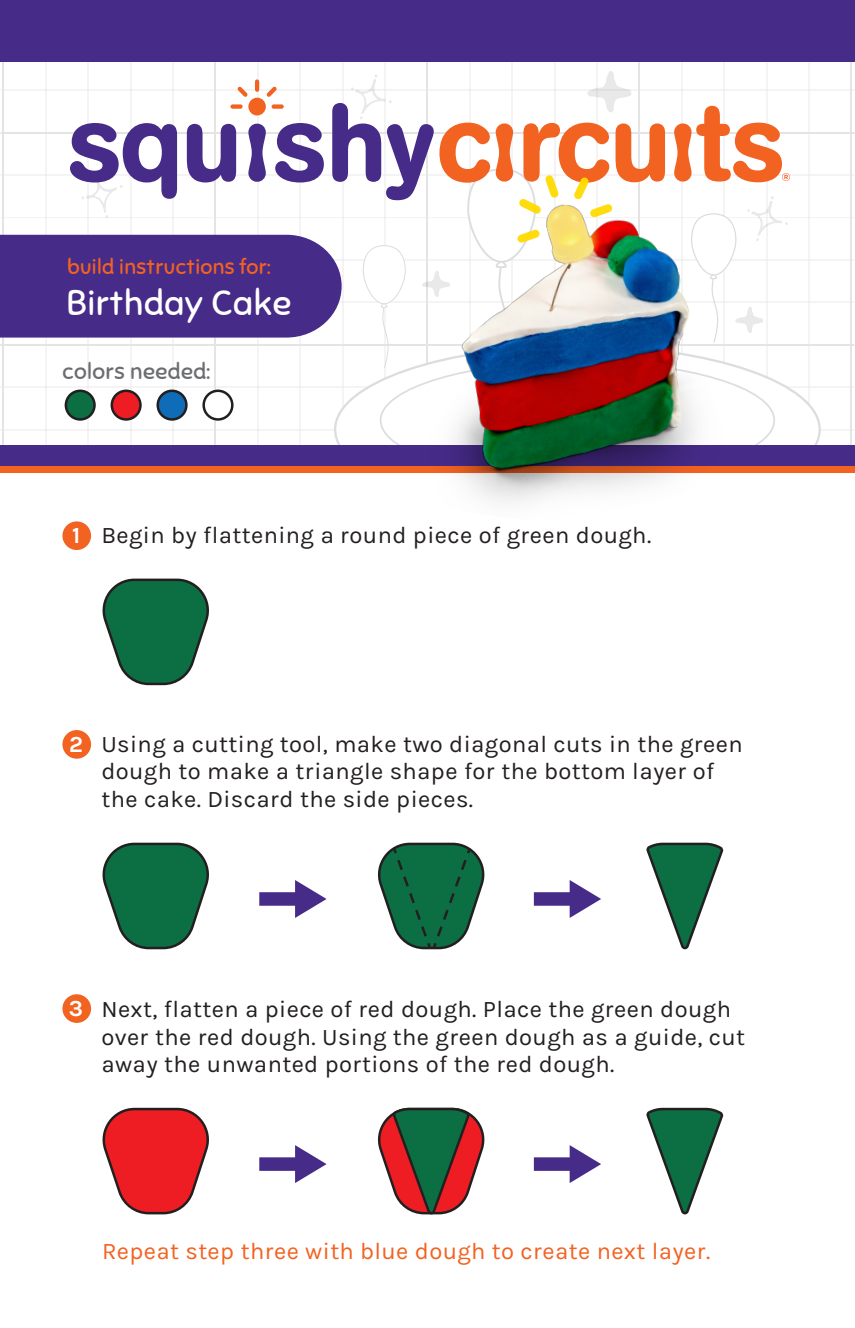
<style>
.page{position:relative;width:855px;height:1328px;background:#fff}
.page>*{position:absolute;margin:0;border:0;box-sizing:border-box;transform-origin:0 0}
.t1{font:35px "Sniglet";letter-spacing:.015em;color:#fff}
.t2{font:23.75px/27.5px "Karla";letter-spacing:.015em;color:#231f20}
.t3{font:23.75px "Karla";letter-spacing:.015em;color:#f26221}
.t4{font:700 23px "Karla";color:#fff}
.t5{font:22.5px "Sniglet";letter-spacing:.015em;color:#6c6d70}
.t6{font:21.25px "Sniglet";letter-spacing:.015em;color:#f26221}
.s1{font-weight:700;font-size:23px;color:#fff}
</style>
<div class="page">
<hr style="left:3px;top:0;width:1px;height:456px;background:#d2d3d3">
<hr style="left:45px;top:0;width:1px;height:456px;background:#d2d3d3">
<hr style="left:88px;top:0;width:1px;height:456px;background:#d2d3d3">
<hr style="left:130px;top:0;width:1px;height:456px;background:#d2d3d3">
<hr style="left:172px;top:0;width:1px;height:456px;background:#d2d3d3">
<hr style="left:215px;top:0;width:1px;height:456px;background:#d2d3d3">
<hr style="left:257px;top:0;width:1px;height:456px;background:#d2d3d3">
<hr style="left:300px;top:0;width:1px;height:456px;background:#d2d3d3">
<hr style="left:342px;top:0;width:1px;height:456px;background:#d2d3d3">
<hr style="left:384px;top:0;width:1px;height:456px;background:#d2d3d3">
<hr style="left:427px;top:0;width:1px;height:456px;background:#d2d3d3">
<hr style="left:469px;top:0;width:1px;height:456px;background:#d2d3d3">
<hr style="left:512px;top:0;width:1px;height:456px;background:#d2d3d3">
<hr style="left:554px;top:0;width:1px;height:456px;background:#d2d3d3">
<hr style="left:596px;top:0;width:2px;height:456px;background:#d2d3d3">
<hr style="left:639px;top:0;width:1px;height:456px;background:#d2d3d3">
<hr style="left:681px;top:0;width:1px;height:456px;background:#d2d3d3">
<hr style="left:724px;top:0;width:1px;height:456px;background:#d2d3d3">
<hr style="left:766px;top:0;width:1px;height:456px;background:#d2d3d3">
<hr style="left:808px;top:0;width:2px;height:456px;background:#d2d3d3">
<hr style="left:851px;top:0;width:1px;height:456px;background:#d2d3d3">
<hr style="left:0;top:90px;width:855px;height:1px;background:#d2d3d3">
<hr style="left:0;top:132px;width:855px;height:1px;background:#d2d3d3">
<div style="left:62px;top:521px;width:29px;height:29px;background:#f26221;border-radius:50%"></div>
<div style="left:62px;top:730px;width:29px;height:28px;background:#f26221;border-radius:50%"></div>
<div style="left:62px;top:994px;width:29px;height:29px;background:#f26221;border-radius:50%"></div>
<div style="left:0;top:0;width:855px;height:61px;background:#472b89"></div>
<div style="left:0;top:445px;width:855px;height:21px;background:#472b89"></div>
<div style="left:0;top:466px;width:855px;height:7px;background:#f26221"></div>
<svg style="left:102px;top:578px;width:107px;height:108px"></svg>
<svg style="left:102px;top:842px;width:107px;height:108px"></svg>
<svg style="left:259px;top:880px;width:68px;height:38px"></svg>
<svg style="left:377px;top:842px;width:108px;height:108px"></svg>
<svg style="left:534px;top:880px;width:67px;height:38px"></svg>
<svg style="left:646px;top:842px;width:78px;height:108px"></svg>
<svg style="left:102px;top:1107px;width:107px;height:108px"></svg>
<svg style="left:259px;top:1145px;width:68px;height:38px"></svg>
<svg style="left:534px;top:1145px;width:67px;height:38px"></svg>
<svg style="left:646px;top:1107px;width:78px;height:108px"></svg>
<svg style="left:377px;top:1107px;width:108px;height:108px"></svg>
<img style="left:455px;top:149px;width:400px;height:354px">
<svg style="left:0;top:71px;width:790px;height:377px"></svg>
<p class="t6" style="left:67px;top:253px;width:205px">build instructions for:</p>
<h1 class="t1" style="left:66px;top:281px;width:226px">Birthday Cake</h1>
<p class="t5" style="left:63px;top:358px;width:149px">colors needed:</p>
<p class="t2" style="left:72px;top:522px;width:581px"><span class="s1">1</span> Begin by flattening a round piece of green dough.</p>
<p class="t4" style="left:69px;top:731px;width:15px">2</p>
<p class="t2" style="left:101px;top:730px;width:643px">Using a cutting tool, make two diagonal cuts in the green dough to make a triangle shape for the bottom layer of the cake. Discard the side pieces.</p>
<p class="t4" style="left:69px;top:995px;width:16px">3</p>
<p class="t2" style="left:101px;top:996px;width:645px">Next, flatten a piece of red dough. Place the green dough over the red dough. Using the green dough as a guide, cut away the unwanted portions of the red dough.</p>
<p class="t3" style="left:102px;top:1238px;width:610px">Repeat step three with blue dough to create next layer.</p>
</div>
